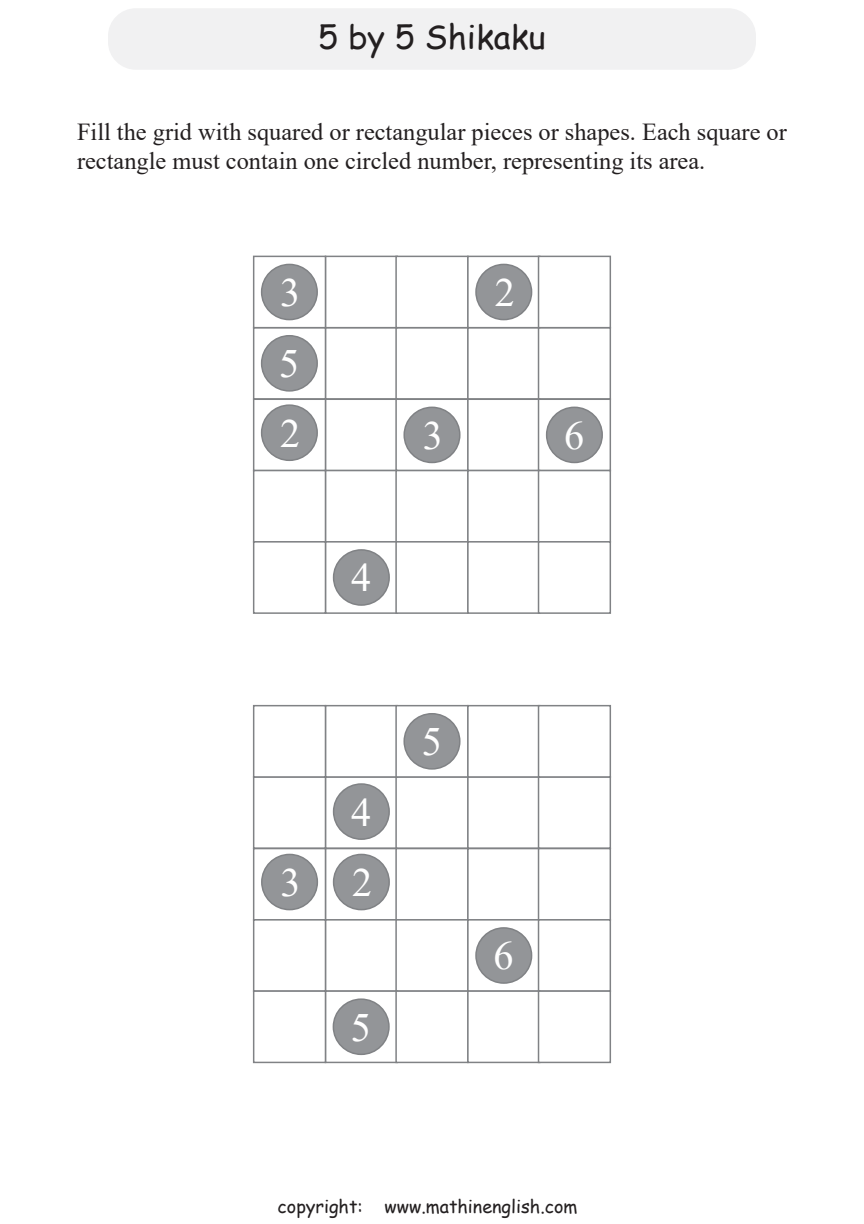
<style>
.page{position:relative;width:864px;height:1224px;background:#fff}
.page>*{position:absolute;margin:0;border:0;box-sizing:border-box;transform-origin:0 0}
.t1{font:40.2px/70.3px "Times New Roman";color:#fff;text-align:justify}
.t2{font:33px "Comic Sans MS";color:#231f20}
.t3{font:24.3px/29.2px "Times New Roman";color:#231f20}
.t4{font:18px "Comic Sans MS";color:#231f20}
</style>
<div class="page">
<div style="left:108px;top:8px;width:648px;height:62px;background:#f1f1f2;border-radius:28px"></div>
<div style="left:325px;top:327px;width:73px;height:73px;background:#fff;border:2px solid #808285"></div>
<div style="left:395px;top:327px;width:74px;height:73px;background:#fff;border:2px solid #808285"></div>
<div style="left:467px;top:327px;width:73px;height:73px;background:#fff;border:2px solid #808285"></div>
<div style="left:538px;top:327px;width:73px;height:73px;background:#fff;border:2px solid #808285"></div>
<div style="left:253px;top:327px;width:73px;height:73px;background:#fff;border:2px solid #808285"></div>
<div style="left:325px;top:398px;width:73px;height:73px;background:#fff;border:2px solid #808285"></div>
<div style="left:395px;top:398px;width:74px;height:73px;background:#fff;border:2px solid #808285"></div>
<div style="left:467px;top:398px;width:73px;height:73px;background:#fff;border:2px solid #808285"></div>
<div style="left:538px;top:398px;width:73px;height:73px;background:#fff;border:2px solid #808285"></div>
<div style="left:253px;top:398px;width:73px;height:73px;background:#fff;border:2px solid #808285"></div>
<div style="left:325px;top:470px;width:73px;height:72px;background:#fff"></div>
<div style="left:395px;top:470px;width:74px;height:72px;background:#fff;border:2px solid #808285"></div>
<div style="left:467px;top:470px;width:73px;height:72px;background:#fff;border:2px solid #808285"></div>
<div style="left:538px;top:470px;width:73px;height:72px;background:#fff;border:2px solid #808285"></div>
<div style="left:253px;top:470px;width:73px;height:72px;background:#fff;border:2px solid #808285"></div>
<div style="left:325px;top:541px;width:73px;height:73px;background:#fff;border:2px solid #808285"></div>
<div style="left:395px;top:541px;width:74px;height:73px;background:#fff;border:2px solid #808285"></div>
<div style="left:467px;top:541px;width:73px;height:73px;background:#fff;border:2px solid #808285"></div>
<div style="left:538px;top:541px;width:73px;height:73px;background:#fff;border:2px solid #808285"></div>
<div style="left:253px;top:541px;width:73px;height:73px;background:#fff;border:2px solid #808285"></div>
<div style="left:325px;top:256px;width:73px;height:72px;background:#fff;border:2px solid #808285"></div>
<div style="left:395px;top:256px;width:74px;height:72px;background:#fff;border:2px solid #808285"></div>
<div style="left:467px;top:256px;width:73px;height:72px;background:#fff;border:2px solid #808285"></div>
<div style="left:538px;top:256px;width:73px;height:72px;background:#fff;border:2px solid #808285"></div>
<div style="left:253px;top:256px;width:73px;height:72px;background:#fff;border:2px solid #808285"></div>
<div style="left:262px;top:264px;width:55px;height:56px;background:#939598;border-radius:50%"></div>
<div style="left:261px;top:264px;width:57px;height:56px;border:2px solid #808285;border-radius:50%"></div>
<div style="left:262px;top:336px;width:55px;height:55px;background:#939598;border-radius:50%"></div>
<div style="left:261px;top:335px;width:57px;height:57px;border:2px solid #808285;border-radius:50%"></div>
<div style="left:262px;top:405px;width:55px;height:55px;background:#939598;border-radius:50%"></div>
<div style="left:261px;top:404px;width:57px;height:57px;border:2px solid #808285;border-radius:50%"></div>
<div style="left:334px;top:550px;width:55px;height:55px;background:#939598;border-radius:50%"></div>
<div style="left:333px;top:549px;width:57px;height:57px;border:2px solid #808285;border-radius:50%"></div>
<div style="left:404px;top:407px;width:56px;height:55px;background:#939598;border-radius:50%"></div>
<div style="left:403px;top:406px;width:58px;height:57px;border:2px solid #808285;border-radius:50%"></div>
<div style="left:476px;top:264px;width:56px;height:56px;background:#939598;border-radius:50%"></div>
<div style="left:475px;top:264px;width:57px;height:56px;border:2px solid #808285;border-radius:50%"></div>
<div style="left:547px;top:407px;width:55px;height:55px;background:#939598;border-radius:50%"></div>
<div style="left:546px;top:406px;width:57px;height:57px;border:2px solid #808285;border-radius:50%"></div>
<div style="left:325px;top:776px;width:73px;height:73px;background:#fff;border:2px solid #808285"></div>
<div style="left:395px;top:776px;width:74px;height:73px;background:#fff;border:2px solid #808285"></div>
<div style="left:467px;top:776px;width:73px;height:73px;background:#fff;border:2px solid #808285"></div>
<div style="left:538px;top:776px;width:73px;height:73px;background:#fff;border:2px solid #808285"></div>
<div style="left:253px;top:776px;width:73px;height:73px;background:#fff;border:2px solid #808285"></div>
<div style="left:325px;top:848px;width:73px;height:72px;background:#fff"></div>
<div style="left:395px;top:848px;width:74px;height:72px;background:#fff;border:2px solid #808285"></div>
<div style="left:467px;top:848px;width:73px;height:72px;background:#fff;border:2px solid #808285"></div>
<div style="left:538px;top:848px;width:73px;height:72px;background:#fff;border:2px solid #808285"></div>
<div style="left:253px;top:848px;width:73px;height:72px;background:#fff;border:2px solid #808285"></div>
<div style="left:325px;top:919px;width:73px;height:73px;background:#fff;border:2px solid #808285"></div>
<div style="left:395px;top:919px;width:74px;height:73px;background:#fff;border:2px solid #808285"></div>
<div style="left:467px;top:919px;width:73px;height:73px;background:#fff;border:2px solid #808285"></div>
<div style="left:538px;top:919px;width:73px;height:73px;background:#fff;border:2px solid #808285"></div>
<div style="left:253px;top:919px;width:73px;height:73px;background:#fff;border:2px solid #808285"></div>
<div style="left:325px;top:990px;width:73px;height:73px;background:#fff;border:2px solid #808285"></div>
<div style="left:395px;top:990px;width:74px;height:73px;background:#fff;border:2px solid #808285"></div>
<div style="left:467px;top:990px;width:73px;height:73px;background:#fff;border:2px solid #808285"></div>
<div style="left:538px;top:990px;width:73px;height:73px;background:#fff;border:2px solid #808285"></div>
<div style="left:253px;top:990px;width:73px;height:73px;background:#fff;border:2px solid #808285"></div>
<div style="left:325px;top:705px;width:73px;height:72px;background:#fff;border:2px solid #808285"></div>
<div style="left:395px;top:705px;width:74px;height:72px;background:#fff;border:2px solid #808285"></div>
<div style="left:467px;top:705px;width:73px;height:72px;background:#fff;border:2px solid #808285"></div>
<div style="left:538px;top:705px;width:73px;height:72px;background:#fff;border:2px solid #808285"></div>
<div style="left:253px;top:705px;width:73px;height:72px;background:#fff;border:2px solid #808285"></div>
<div style="left:404px;top:714px;width:56px;height:55px;background:#939598;border-radius:50%"></div>
<div style="left:403px;top:713px;width:58px;height:56px;border:2px solid #808285;border-radius:50%"></div>
<div style="left:334px;top:784px;width:55px;height:55px;background:#939598;border-radius:50%"></div>
<div style="left:333px;top:783px;width:57px;height:57px;border:2px solid #808285;border-radius:50%"></div>
<div style="left:262px;top:854px;width:55px;height:55px;background:#939598;border-radius:50%"></div>
<div style="left:261px;top:853px;width:57px;height:57px;border:2px solid #808285;border-radius:50%"></div>
<div style="left:333px;top:999px;width:56px;height:55px;background:#939598;border-radius:50%"></div>
<div style="left:333px;top:998px;width:57px;height:57px;border:2px solid #808285;border-radius:50%"></div>
<div style="left:476px;top:928px;width:56px;height:55px;background:#939598;border-radius:50%"></div>
<div style="left:475px;top:927px;width:57px;height:57px;border:2px solid #808285;border-radius:50%"></div>
<div style="left:334px;top:854px;width:55px;height:55px;background:#939598;border-radius:50%"></div>
<div style="left:333px;top:853px;width:57px;height:57px;border:2px solid #808285;border-radius:50%"></div>
<h2 class="t2" style="left:318px;top:13px;width:229px">5 by 5 Shikaku</h2>
<p class="t3" style="left:77px;top:116px;width:711px">Fill the grid with squared or rectangular pieces or shapes. Each square or rectangle must contain one circled number, representing its area.</p>
<h1 class="t1" style="left:279px;top:256px;width:23px">3<br>5<br>2</h1>
<h1 class="t1" style="left:351px;top:541px;width:22px">4</h1>
<h1 class="t1" style="left:423px;top:399px;width:22px">3</h1>
<h1 class="t1" style="left:280px;top:846px;width:22px">3</h1>
<h1 class="t1" style="left:351px;top:775px;width:22px">4</h1>
<h1 class="t1" style="left:352px;top:846px;width:22px">2</h1>
<h1 class="t1" style="left:351px;top:991px;width:22px">5</h1>
<h1 class="t1" style="left:422px;top:705px;width:22px">5</h1>
<h1 class="t1" style="left:495px;top:256px;width:22px">2</h1>
<h1 class="t1" style="left:564px;top:399px;width:22px">6</h1>
<h1 class="t1" style="left:493px;top:919px;width:22px">6</h1>
<p class="t4" style="left:278px;top:1192px;width:301px">copyright: www.mathinenglish.com</p>
</div>
